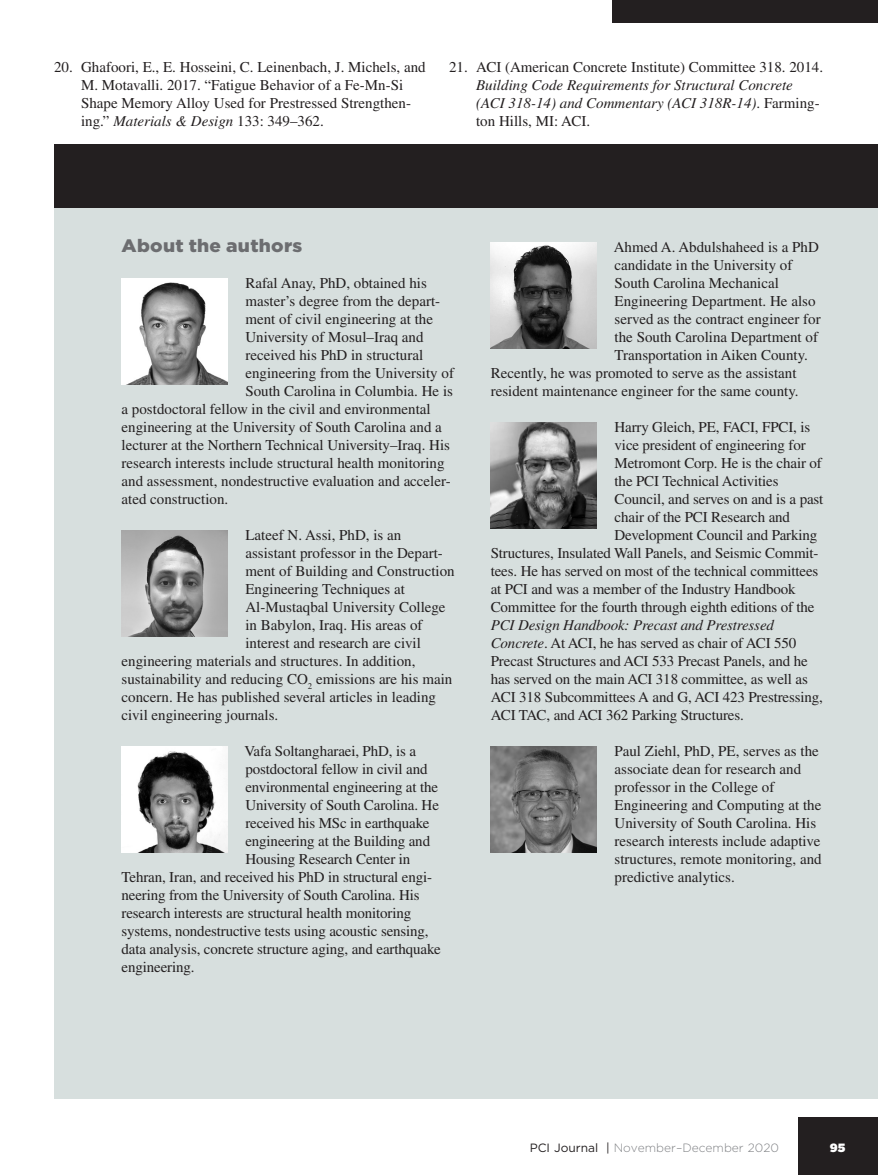
<style>
.page{position:relative;width:878px;height:1175px;background:#fff}
.page>*{position:absolute;margin:0;border:0;box-sizing:border-box;transform-origin:0 0}
.Subhead{font:900 18px "Gotham";letter-spacing:.015em;color:#6c6d70;scale:1.06 1}
.Body{font:15px/18px "Times LT Std";color:#231f20}
.Body-2{font:italic 15px/18px "Times LT Std";color:#231f20}
.t1{font:300 12px "Gotham";color:#808285}
.t2{font:900 12px "Gotham";color:#fff}
.s1{font-style:italic}
.s2{font-style:normal}
.s3{font-weight:400;color:#231f20}
</style>
<div class="page">
<div style="left:612px;top:0;width:266px;height:23px;background:#231f20"></div>
<div style="left:798px;top:1117px;width:80px;height:57px;background:#231f20"></div>
<div style="left:54px;top:175px;width:824px;height:923px;background:#d7dfde"></div>
<img style="left:122px;top:278px;width:105px;height:106px">
<img style="left:122px;top:530px;width:105px;height:106px">
<img style="left:122px;top:746px;width:105px;height:106px">
<img style="left:490px;top:242px;width:106px;height:106px">
<img style="left:490px;top:422px;width:106px;height:106px">
<img style="left:490px;top:746px;width:106px;height:106px">
<div style="left:54px;top:144px;width:824px;height:63px;background:#231f20"></div>
<p class="Body" style="left:81px;top:58px;width:346px;text-indent:-27px">20. Ghafoori, E., E. Hosseini, C. Leinenbach, J. Michels, and M. Motavalli. 2017. “Fatigue Behavior of a Fe-Mn-Si Shape Memory Alloy Used for Prestressed Strengthen&shy;ing.” <span class="s1">Materials &amp; Design</span> 133: 349–362.</p>
<p class="Body-2" style="left:476px;top:58px;width:348px;text-indent:-27px"><span class="s2">21. ACI (American Concrete Institute) Committee 318. 2014.<br></span>Building Code Requirements for Structural Concrete (ACI 318-14) and Commentary (ACI 318R-14)<span class="s2">. Farming&shy;ton Hills, MI: ACI.</span></p>
<p class="Subhead" style="left:122px;top:233px;width:172px">About the authors</p>
<p class="Body" style="left:245px;top:274px;width:183px">Rafal Anay, PhD, obtained his</p>
<p class="Body" style="left:245px;top:292px;width:196px">master’s degree from the depart-</p>
<p class="Body" style="left:245px;top:310px;width:189px">ment of civil engineering at the</p>
<p class="Body" style="left:245px;top:328px;width:180px">University of Mosul–Iraq and</p>
<p class="Body" style="left:245px;top:346px;width:179px">received his PhD in structural</p>
<p class="Body" style="left:245px;top:364px;width:210px">engineering from the University of</p>
<p class="Body" style="left:245px;top:382px;width:209px">South Carolina in Columbia. He is</p>
<p class="Body" style="left:122px;top:400px;width:311px">a postdoctoral fellow in the civil and environmental</p>
<p class="Body" style="left:122px;top:418px;width:322px">engineering at the University of South Carolina and a</p>
<p class="Body" style="left:122px;top:436px;width:330px">lecturer at the Northern Technical University–Iraq. His</p>
<p class="Body" style="left:122px;top:454px;width:324px">research interests include structural health monitoring</p>
<p class="Body" style="left:122px;top:472px;width:331px">and assessment, nondestructive evaluation and acceler-</p>
<p class="Body" style="left:122px;top:490px;width:108px">ated construction.</p>
<p class="Body" style="left:245px;top:526px;width:157px">Lateef N. Assi, PhD, is an</p>
<p class="Body" style="left:245px;top:544px;width:199px">assistant professor in the Depart-</p>
<p class="Body" style="left:245px;top:562px;width:211px">ment of Building and Construction</p>
<p class="Body" style="left:245px;top:580px;width:161px">Engineering Techniques at</p>
<p class="Body" style="left:245px;top:598px;width:201px">Al-Mustaqbal University College</p>
<p class="Body" style="left:245px;top:616px;width:179px">in Babylon, Iraq. His areas of</p>
<p class="Body" style="left:245px;top:634px;width:177px">interest and research are civil</p>
<p class="Body" style="left:122px;top:652px;width:295px">engineering materials and structures. In addition,</p>
<p class="Body" style="left:122px;top:670px;width:332px">sustainability and reducing CO<sub>2</sub> emissions are his main</p>
<p class="Body" style="left:122px;top:688px;width:316px">concern. He has published several articles in leading</p>
<p class="Body" style="left:122px;top:706px;width:158px">civil engineering journals.</p>
<p class="Body" style="left:244px;top:742px;width:173px">Vafa Soltangharaei, PhD, is a</p>
<p class="Body" style="left:245px;top:760px;width:184px">postdoctoral fellow in civil and</p>
<p class="Body" style="left:245px;top:778px;width:194px">environmental engineering at the</p>
<p class="Body" style="left:245px;top:796px;width:195px">University of South Carolina. He</p>
<p class="Body" style="left:245px;top:814px;width:186px">received his MSc in earthquake</p>
<p class="Body" style="left:245px;top:832px;width:186px">engineering at the Building and</p>
<p class="Body" style="left:245px;top:850px;width:166px">Housing Research Center in</p>
<p class="Body" style="left:122px;top:868px;width:312px">Tehran, Iran, and received his PhD in structural engi-</p>
<p class="Body" style="left:122px;top:886px;width:299px">neering from the University of South Carolina. His</p>
<p class="Body" style="left:122px;top:904px;width:291px">research interests are structural health monitoring</p>
<p class="Body" style="left:122px;top:922px;width:309px">systems, nondestructive tests using acoustic sensing,</p>
<p class="Body" style="left:122px;top:940px;width:321px">data analysis, concrete structure aging, and earthquake</p>
<p class="Body" style="left:122px;top:958px;width:74px">engineering.</p>
<p class="Body" style="left:613px;top:238px;width:206px">Ahmed A. Abdulshaheed is a PhD</p>
<p class="Body" style="left:614px;top:256px;width:179px">candidate in the University of</p>
<p class="Body" style="left:614px;top:274px;width:166px">South Carolina Mechanical</p>
<p class="Body" style="left:614px;top:292px;width:202px">Engineering Department. He also</p>
<p class="Body" style="left:614px;top:310px;width:207px">served as the contract engineer for</p>
<p class="Body" style="left:614px;top:328px;width:205px">the South Carolina Department of</p>
<p class="Body" style="left:614px;top:346px;width:195px">Transportation in Aiken County.</p>
<p class="Body" style="left:490px;top:364px;width:307px">Recently, he was promoted to serve as the assistant</p>
<p class="Body" style="left:490px;top:382px;width:309px">resident maintenance engineer for the same county.</p>
<p class="Body" style="left:614px;top:418px;width:197px">Harry Gleich, PE, FACI, FPCI, is</p>
<p class="Body" style="left:614px;top:436px;width:192px">vice president of engineering for</p>
<p class="Body" style="left:614px;top:454px;width:209px">Metromont Corp. He is the chair of</p>
<p class="Body" style="left:614px;top:472px;width:165px">the PCI Technical Activities</p>
<p class="Body" style="left:614px;top:490px;width:210px">Council, and serves on and is a past</p>
<p class="Body" style="left:614px;top:508px;width:177px">chair of the PCI Research and</p>
<p class="Body" style="left:614px;top:526px;width:204px">Development Council and Parking</p>
<p class="Body" style="left:490px;top:544px;width:329px">Structures, Insulated Wall Panels, and Seismic Commit-</p>
<p class="Body" style="left:490px;top:562px;width:329px">tees. He has served on most of the technical committees</p>
<p class="Body" style="left:490px;top:580px;width:306px">at PCI and was a member of the Industry Handbook</p>
<p class="Body" style="left:490px;top:598px;width:325px">Committee for the fourth through eighth editions of the</p>
<p class="Body-2" style="left:490px;top:616px;width:285px">PCI Design Handbook: Precast and Prestressed</p>
<p class="Body" style="left:490px;top:634px;width:307px"><span class="s1">Concrete</span>. At ACI, he has served as chair of ACI 550</p>
<p class="Body" style="left:490px;top:652px;width:318px">Precast Structures and ACI 533 Precast Panels, and he</p>
<p class="Body" style="left:490px;top:670px;width:318px">has served on the main ACI 318 committee, as well as</p>
<p class="Body" style="left:490px;top:688px;width:333px">ACI 318 Subcommittees A and G, ACI 423 Prestressing,</p>
<p class="Body" style="left:490px;top:706px;width:254px">ACI TAC, and ACI 362 Parking Structures.</p>
<p class="Body" style="left:614px;top:742px;width:209px">Paul Ziehl, PhD, PE, serves as the associate dean for research and professor in the College of<br>Engineering and Computing at the<br>University of South Carolina. His research interests include adaptive structures, remote monitoring, and predictive analytics.</p>
<p class="t1" style="left:529px;top:1140px;width:251px"><span class="s3">PCI Journal</span> <span class="s3">|</span> November–December 2020</p>
<p class="t2" style="left:829px;top:1139px;width:17px">95</p>
</div>
